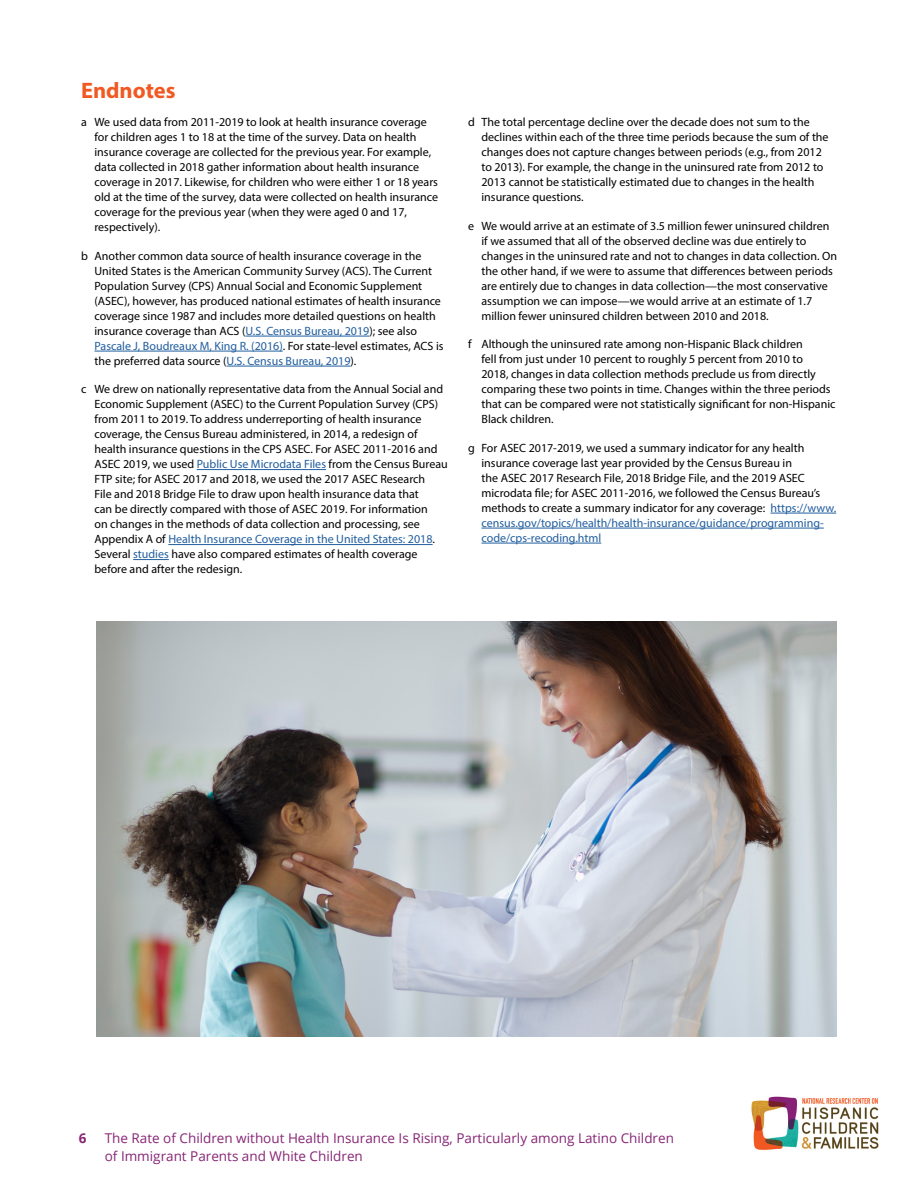
<style>
.page{position:relative;width:918px;height:1188px;background:#fff}
.page>*{position:absolute;margin:0;border:0;box-sizing:border-box;transform-origin:0 0}
.t1{font:700 22.5px "Myriad Pro";color:#f15922}
.t2{font:13.5px/18px "Open Sans";color:#872575}
.t3{font:700 13.5px "Open Sans";color:#872575}
.t4{font:12px/15px "Myriad Pro";color:#000}
.s1{color:#215e9e}
</style>
<div class="page">
<img style="left:751px;top:1096px;width:128px;height:54px">
<hr style="left:245px;top:336px;width:124px;height:1px;background:#215e9e">
<hr style="left:94px;top:351px;width:189px;height:1px;background:#215e9e">
<hr style="left:227px;top:366px;width:124px;height:1px;background:#215e9e">
<hr style="left:197px;top:469px;width:129px;height:1px;background:#215e9e">
<hr style="left:168px;top:544px;width:265px;height:1px;background:#215e9e">
<hr style="left:133px;top:559px;width:36px;height:1px;background:#215e9e">
<hr style="left:771px;top:513px;width:65px;height:1px;background:#215e9e">
<hr style="left:482px;top:528px;width:342px;height:1px;background:#215e9e">
<hr style="left:482px;top:543px;width:119px;height:1px;background:#215e9e">
<img style="left:96px;top:621px;width:741px;height:416px">
<h1 class="t1" style="left:81px;top:76px;width:96px">Endnotes</h1>
<p class="t4" style="left:94px;top:115px;width:345px;text-indent:-14px">a We used data from 2011-2019 to look at health insurance coverage for children ages 1 to 18 at the time of the survey. Data on health insurance coverage are collected for the previous year. For example, data collected in 2018 gather information about health insurance coverage in 2017. Likewise, for children who were either 1 or 18 years old at the time of the survey, data were collected on health insurance coverage for the previous year (when they were aged 0 and 17, respectively).</p>
<p class="t4" style="left:94px;top:248px;width:351px;text-indent:-14px">b Another common data source of health insurance coverage in the United States is the American Community Survey (ACS). The Current Population Survey (CPS) Annual Social and Economic Supplement (ASEC), however, has produced national estimates of health insurance coverage since 1987 and includes more detailed questions on health insurance coverage than ACS (<span class="s1">U.S. Census Bureau, 2019</span>); see also <span class="s1">Pascale J, Boudreaux M, King R. (2016)</span>. For state-level estimates, ACS is the preferred data source (<span class="s1">U.S. Census Bureau, 2019</span>).</p>
<p class="t4" style="left:94px;top:382px;width:355px;text-indent:-14px">c We drew on nationally representative data from the Annual Social and Economic Supplement (ASEC) to the Current Population Survey (CPS) from 2011 to 2019. To address underreporting of health insurance coverage, the Census Bureau administered, in 2014, a redesign of health insurance questions in the CPS ASEC. For ASEC 2011-2016 and ASEC 2019, we used <span class="s1">Public Use Microdata Files</span> from the Census Bureau FTP site; for ASEC 2017 and 2018, we used the 2017 ASEC Research<br>File and 2018 Bridge File to draw upon health insurance data that<br>can be directly compared with those of ASEC 2019. For information<br>on changes in the methods of data collection and processing, see Appendix A of <span class="s1">Health Insurance Coverage in the United States: 2018</span>.<br>Several <span class="s1">studies</span> have also compared estimates of health coverage before and after the redesign.</p>
<p class="t4" style="left:482px;top:115px;width:349px;text-indent:-14px">d The total percentage decline over the decade does not sum to the declines within each of the three time periods because the sum of the changes does not capture changes between periods (e.g., from 2012 to 2013). For example, the change in the uninsured rate from 2012 to 2013 cannot be statistically estimated due to changes in the health insurance questions.</p>
<p class="t4" style="left:482px;top:218px;width:357px;text-indent:-14px">e We would arrive at an estimate of 3.5 million fewer uninsured children if we assumed that all of the observed decline was due entirely to changes in the uninsured rate and not to changes in data collection. On the other hand, if we were to assume that differences between periods are entirely due to changes in data collection—the most conservative assumption we can impose—we would arrive at an estimate of 1.7 million fewer uninsured children between 2010 and 2018.</p>
<p class="t4" style="left:482px;top:337px;width:356px;text-indent:-14px">f Although the uninsured rate among non-Hispanic Black children<br>fell from just under 10 percent to roughly 5 percent from 2010 to<br>2018, changes in data collection methods preclude us from directly comparing these two points in time. Changes within the three periods that can be compared were not statistically significant for non-Hispanic Black children.</p>
<p class="t4" style="left:482px;top:440px;width:356px;text-indent:-14px">g For ASEC 2017-2019, we used a summary indicator for any health insurance coverage last year provided by the Census Bureau in<br>the ASEC 2017 Research File, 2018 Bridge File, and the 2019 ASEC microdata file; for ASEC 2011-2016, we followed the Census Bureau’s methods to create a summary indicator for any coverage: <span class="s1">https://www. census.gov/topics/health/health-insurance/guidance/programming&shy;code/cps-recoding.html</span></p>
<p class="t3" style="left:79px;top:1129px;width:9px">6</p>
<p class="t2" style="left:105px;top:1129px;width:571px">The Rate of Children without Health Insurance Is Rising, Particularly among Latino Children of Immigrant Parents and White Children</p>
</div>
